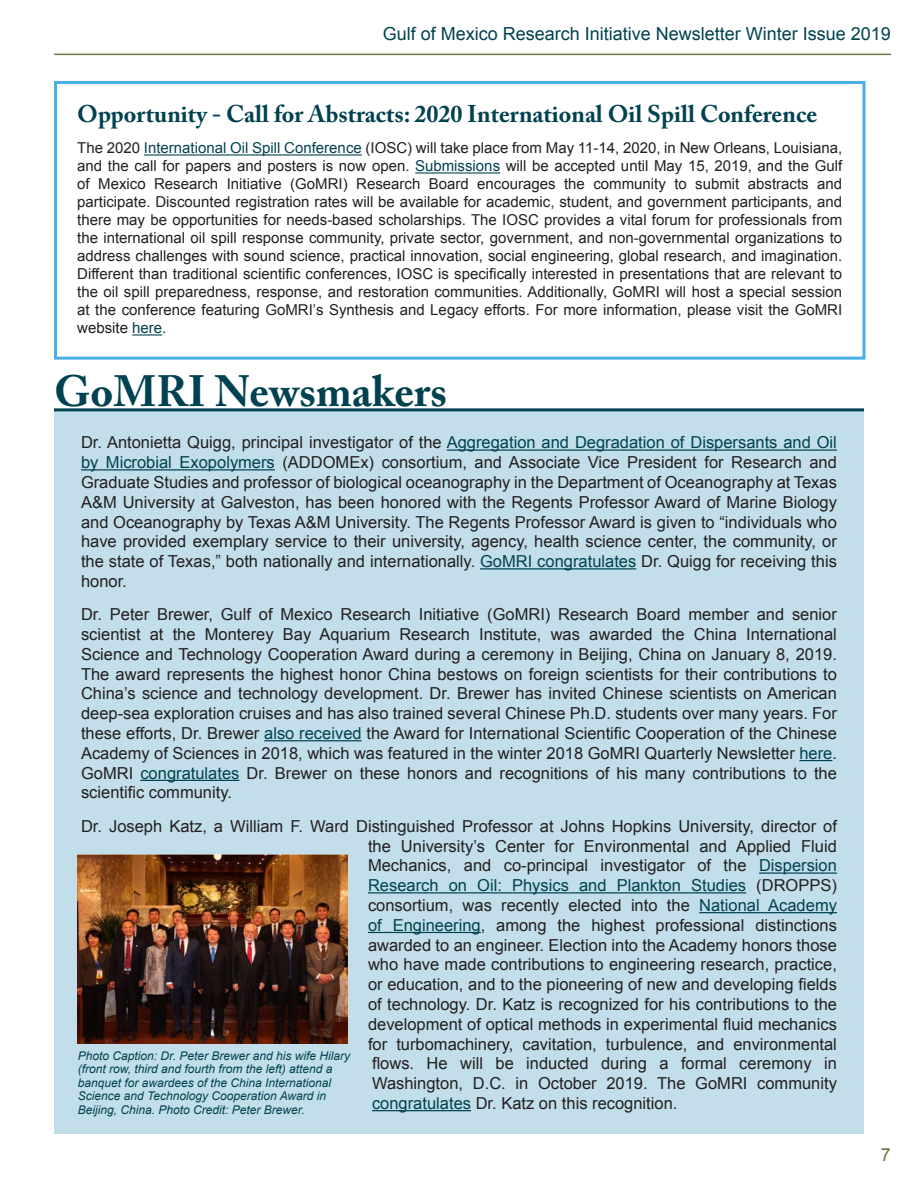
<style>
.page{position:relative;width:918px;height:1188px;background:#fff}
.page>*{position:absolute;margin:0;border:0;box-sizing:border-box;transform-origin:0 0}
.Article_Head_1{font:700 43.5px "Adobe Caslon Pro";color:#004250}
.Article_Head_1-2{font:700 24px "Adobe Caslon Pro";color:#004250}
.t1{font:18px "Arial";color:#004250}
.t2{font:18px "Arial";color:#6e7645}
.t3{font:16.5px/19.8px "Arial";color:#231f20;text-align:justify}
.t4{font:15px/18px "Arial";color:#231f20;text-align:justify}
.Captions{font:italic 12px/13.5px "Arial";color:#004250}
.s1{color:#004250}
</style>
<div class="page">
<hr style="left:54px;top:54px;width:837px;height:1px;background:#6e7645">
<hr style="left:144px;top:154px;width:218px;height:2px;background:#004250">
<hr style="left:415px;top:172px;width:85px;height:2px;background:#004250">
<hr style="left:132px;top:334px;width:30px;height:2px;background:#004250">
<div style="left:54px;top:81px;width:812px;height:279px;border:3px solid #47b1e5"></div>
<div style="left:54px;top:409px;width:810px;height:725px;background:#c2deea"></div>
<hr style="left:447px;top:449px;width:390px;height:2px;background:#004250">
<hr style="left:81px;top:469px;width:194px;height:1px;background:#004250">
<hr style="left:480px;top:568px;width:156px;height:1px;background:#004250">
<hr style="left:264px;top:740px;width:98px;height:1px;background:#004250">
<hr style="left:799px;top:760px;width:33px;height:1px;background:#004250">
<hr style="left:140px;top:780px;width:99px;height:1px;background:#004250">
<hr style="left:759px;top:872px;width:78px;height:2px;background:#004250">
<hr style="left:368px;top:892px;width:378px;height:1px;background:#004250">
<hr style="left:699px;top:912px;width:138px;height:1px;background:#004250">
<hr style="left:368px;top:932px;width:113px;height:1px;background:#004250">
<hr style="left:372px;top:1110px;width:99px;height:1px;background:#004250">
<hr style="left:54px;top:408px;width:810px;height:3px;background:#004250">
<img style="left:78px;top:855px;width:270px;height:189px">
<p class="t1" style="left:383px;top:22px;width:510px">Gulf of Mexico Research Initiative Newsletter Winter Issue 2019</p>
<p class="Article_Head_1-2" style="left:77px;top:100px;width:742px">Opportunity - Call for Abstracts: 2020 International Oil Spill Conference</p>
<p class="t4" style="left:77px;top:139px;width:767px">The 2020 <span class="s1">International Oil Spill Conference</span> (IOSC) will take place from May 11-14, 2020, in New Orleans, Louisiana, and the call for papers and posters is now open. <span class="s1">Submissions</span> will be accepted until May 15, 2019, and the Gulf of Mexico Research Initiative (GoMRI) Research Board encourages the community to submit abstracts and participate. Discounted registration rates will be available for academic, student, and government participants, and there may be opportunities for needs-based scholarships. The IOSC provides a vital forum for professionals from the international oil spill response community, private sector, government, and non-governmental organizations to address challenges with sound science, practical innovation, social engineering, global research, and imagination.<br>Different than traditional scientific conferences, IOSC is specifically interested in presentations that are relevant to the oil spill preparedness, response, and restoration communities. Additionally, GoMRI will host a special session at the conference featuring GoMRI’s Synthesis and Legacy efforts. For more information, please visit the GoMRI website <span class="s1">here</span>.</p>
<p class="Article_Head_1" style="left:54px;top:365px;width:394px">GoMRI Newsmakers</p>
<p class="t3" style="left:81px;top:433px;width:758px">Dr. Antonietta Quigg, principal investigator of the <span class="s1">Aggregation and Degradation of Dispersants and Oil by Microbial Exopolymers</span> (ADDOMEx) consortium, and Associate Vice President for Research and Graduate Studies and professor of biological oceanography in the Department of Oceanography at Texas A&amp;M University at Galveston, has been honored with the Regents Professor Award of Marine Biology and Oceanography by Texas A&amp;M University. The Regents Professor Award is given to “individuals who have provided exemplary service to their university, agency, health science center, the community, or the state of Texas,” both nationally and internationally. <span class="s1">GoMRI congratulates</span> Dr. Quigg for receiving this honor.</p>
<p class="t3" style="left:81px;top:605px;width:758px">Dr. Peter Brewer, Gulf of Mexico Research Initiative (GoMRI) Research Board member and senior scientist at the Monterey Bay Aquarium Research Institute, was awarded the China International Science and Technology Cooperation Award during a ceremony in Beijing, China on January 8, 2019.<br>The award represents the highest honor China bestows on foreign scientists for their contributions to China’s science and technology development. Dr. Brewer has invited Chinese scientists on American deep-sea exploration cruises and has also trained several Chinese Ph.D. students over many years. For these efforts, Dr. Brewer <span class="s1">also received</span> the Award for International Scientific Cooperation of the Chinese Academy of Sciences in 2018, which was featured in the winter 2018 GoMRI Quarterly Newsletter <span class="s1">here</span>.<br>GoMRI <span class="s1">congratulates</span> Dr. Brewer on these honors and recognitions of his many contributions to the scientific community.</p>
<p class="t3" style="left:368px;top:816px;width:471px;text-indent:-287px">Dr. Joseph Katz, a William F. Ward Distinguished Professor at Johns Hopkins University, director of the University’s Center for Environmental and Applied Fluid Mechanics, and co-principal investigator of the <span class="s1">Dispersion Research on Oil: Physics and Plankton Studies</span> (DROPPS) consortium, was recently elected into the <span class="s1">National Academy of Engineering</span>, among the highest professional distinctions awarded to an engineer. Election into the Academy honors those who have made contributions to engineering research, practice, or education, and to the pioneering of new and developing fields of technology. Dr. Katz is recognized for his contributions to the development of optical methods in experimental fluid mechanics for turbomachinery, cavitation, turbulence, and environmental flows. He will be inducted during a formal ceremony in Washington, D.C. in October 2019. The GoMRI community <span class="s1">congratulates</span> Dr. Katz on this recognition.</p>
<p class="Captions" style="left:78px;top:1049px;width:274px">Photo Caption: Dr. Peter Brewer and his wife Hilary (front row, third and fourth from the left) attend a banquet for awardees of the China International Science and Technology Cooperation Award in Beijing, China. Photo Credit: Peter Brewer.</p>
<p class="t2" style="left:881px;top:1143px;width:12px">7</p>
</div>
